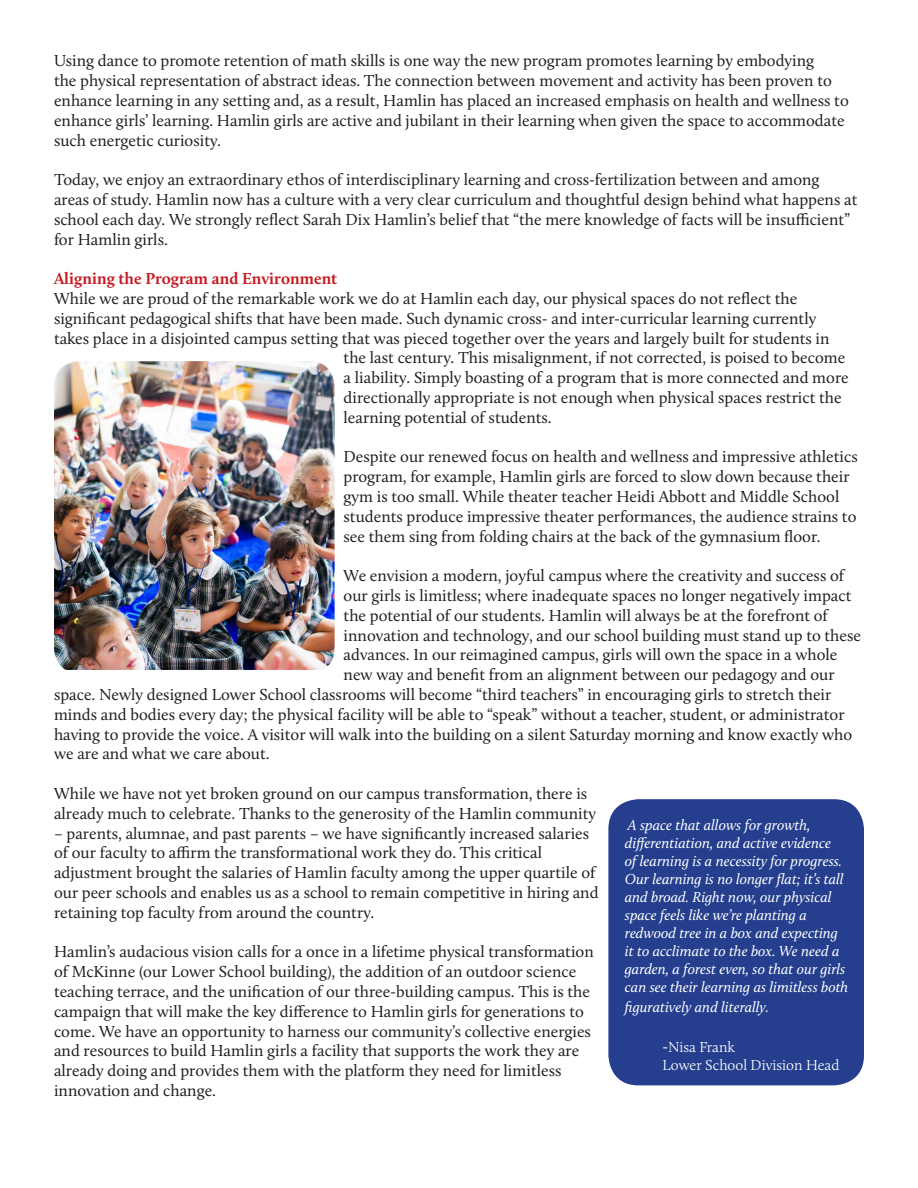
<style>
.page{position:relative;width:918px;height:1188px;background:#fff}
.page>*{position:absolute;margin:0;border:0;box-sizing:border-box;transform-origin:0 0}
.t1{font:16.5px/19.8px "Calluna";color:#231f20}
.t2{font:700 16.5px "Calluna";color:#c61c22}
.t3{font:italic 15px/18px "Calluna";color:#fff}
.t4{font:300 15px "Calluna";color:#fff}
.s1{font-weight:400;font-style:italic;font-size:16.5px}
</style>
<div class="page">
<div style="left:608px;top:799px;width:256px;height:286px;background:#253f8e;border-radius:30px"></div>
<img style="left:54px;top:361px;width:281px;height:309px">
<p class="t1" style="left:54px;top:51px;width:796px">Using dance to promote retention of math skills is one way the new program promotes learning by embodying<br>the physical representation of abstract ideas. The connection between movement and activity has been proven to enhance learning in any setting and, as a result, Hamlin has placed an increased emphasis on health and wellness to enhance girls’ learning. Hamlin girls are active and jubilant in their learning when given the space to accommodate such energetic curiosity.</p>
<p class="t1" style="left:54px;top:170px;width:805px">Today, we enjoy an extraordinary ethos of interdisciplinary learning and cross-fertilization between and among areas of study. Hamlin now has a culture with a very clear curriculum and thoughtful design behind what happens at school each day. We strongly reflect Sarah Dix Hamlin’s belief that “the mere knowledge of facts will be insufficient” for Hamlin girls.</p>
<p class="t2" style="left:54px;top:268px;width:285px">Aligning the Program and Environment</p>
<p class="t1" style="left:54px;top:288px;width:745px">While we are proud of the remarkable work we do at Hamlin each day, our physical spaces do not reflect the</p>
<p class="t1" style="left:54px;top:308px;width:764px">significant pedagogical shifts that have been made. Such dynamic cross- and inter-curricular learning currently</p>
<p class="t1" style="left:54px;top:328px;width:777px">takes place in a disjointed campus setting that was pieced together over the years and largely built for students in</p>
<p class="t1" style="left:344px;top:348px;width:503px">the last century. This misalignment, if not corrected, is poised to become</p>
<p class="t1" style="left:344px;top:368px;width:507px">a liability. Simply boasting of a program that is more connected and more</p>
<p class="t1" style="left:344px;top:387px;width:500px">directionally appropriate is not enough when physical spaces restrict the</p>
<p class="t1" style="left:344px;top:407px;width:210px">learning potential of students.</p>
<p class="t1" style="left:344px;top:447px;width:516px">Despite our renewed focus on health and wellness and impressive athletics program, for example, Hamlin girls are forced to slow down because their gym is too small. While theater teacher Heidi Abbott and Middle School students produce impressive theater performances, the audience strains to see them sing from folding chairs at the back of the gymnasium floor.</p>
<p class="t1" style="left:344px;top:566px;width:502px">We envision a modern, joyful campus where the creativity and success of</p>
<p class="t1" style="left:344px;top:585px;width:509px">our girls is limitless; where inadequate spaces no longer negatively impact</p>
<p class="t1" style="left:344px;top:605px;width:486px">the potential of our students. Hamlin will always be at the forefront of</p>
<p class="t1" style="left:344px;top:625px;width:519px">innovation and technology, and our school building must stand up to these</p>
<p class="t1" style="left:344px;top:645px;width:495px">advances. In our reimagined campus, girls will own the space in a whole</p>
<p class="t1" style="left:344px;top:665px;width:493px">new way and benefit from an alignment between our pedagogy and our</p>
<p class="t1" style="left:54px;top:684px;width:779px">space. Newly designed Lower School classrooms will become “third teachers” in encouraging girls to stretch their</p>
<p class="t1" style="left:54px;top:704px;width:792px">minds and bodies every day; the physical facility will be able to “speak” without a teacher, student, or administrator</p>
<p class="t1" style="left:54px;top:724px;width:800px">having to provide the voice. A visitor will walk into the building on a silent Saturday morning and know exactly who</p>
<p class="t1" style="left:54px;top:744px;width:217px">we are and what we care about.</p>
<p class="t1" style="left:54px;top:783px;width:544px">While we have not yet broken ground on our campus transformation, there is already much to celebrate. Thanks to the generosity of the Hamlin community</p>
<p class="t1" style="left:54px;top:823px;width:546px">– parents, alumnae, and past parents – we have significantly increased salaries of our faculty to affirm the transformational work they do. This critical adjustment brought the salaries of Hamlin faculty among the upper quartile of our peer schools and enables us as a school to remain competitive in hiring and retaining top faculty from around the country.</p>
<p class="t1" style="left:54px;top:942px;width:541px">Hamlin’s audacious vision calls for a once in a lifetime physical transformation of McKinne (our Lower School building), the addition of an outdoor science teaching terrace, and the unification of our three-building campus. This is the campaign that will make the key difference to Hamlin girls for generations to come. We have an opportunity to harness our community’s collective energies and resources to build Hamlin girls a facility that supports the work they are already doing and provides them with the platform they need for limitless innovation and change.</p>
<p class="t3" style="left:625px;top:816px;width:225px">A space that allows for growth, differentiation, and active evidence<br>of learning is a necessity for progress.<br>Our learning is no longer flat; it’s tall and broad. Right now, our physical space feels like we’re planting a redwood tree in a box and expecting it to acclimate to the box. We need a garden, a forest even, so that our girls can see their learning as limitless both</p>
<p class="t3" style="left:625px;top:998px;width:146px">figuratively and literally.</p>
<p class="t4" style="left:662px;top:1038px;width:74px"><span class="s1">-</span>Nisa Frank</p>
<p class="t4" style="left:662px;top:1056px;width:179px">Lower School Division Head</p>
</div>
